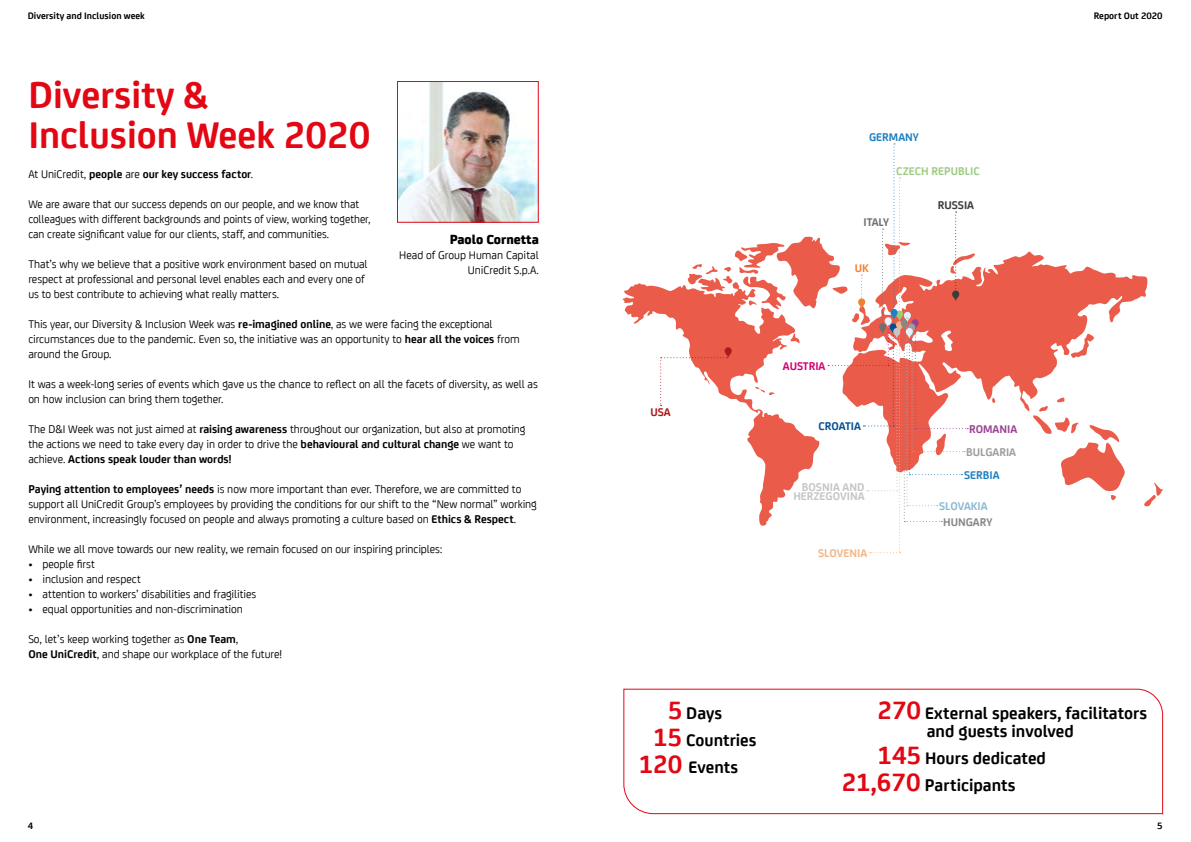
<style>
.page{position:relative;width:1191px;height:842px;background:#fff}
.page>*{position:absolute;margin:0;border:0;box-sizing:border-box;transform-origin:0 0}
.t1{font:700 40px/40px "Uni Credit";color:#e30613}
.t2{font:700 18px/18px "Uni Credit";color:#000}
.t3{font:800 14px "Uni Credit";color:#000}
.t4{font:12px/15px "Uni Credit";letter-spacing:-.005em;color:#000}
.t5{font:700 12px "Uni Credit";color:#000}
.t6{font:700 12px/9px "Uni Credit";color:#c5c5c5;text-align:right}
.t7{font:700 12px "Uni Credit";color:#1f81c2}
.t8{font:700 12px "Uni Credit";color:#9ecb84}
.t9{font:700 12px "Uni Credit";color:#8bbad3}
.t10{font:700 12px "Uni Credit";color:#9f9c9d}
.t11{font:700 12px "Uni Credit";color:#f1b687}
.t12{font:700 12px "Uni Credit";color:#005095}
.t13{font:700 12px "Uni Credit";color:#878787}
.t14{font:700 12px "Uni Credit";color:#994390}
.t15{font:700 12px "Uni Credit";color:#d40075}
.t16{font:700 12px "Uni Credit";color:#3c3c3a}
.t17{font:700 12px "Uni Credit";letter-spacing:-.03em;color:#71706f}
.t18{font:700 12px "Uni Credit";color:#ae191a}
.t19{font:700 12px "Uni Credit";color:#f08134}
.t20{font:700 10px "Uni Credit";color:#000}
.s1{font-weight:400}
.s2{font-weight:700}
.s3{font-size:27px;color:#e30613}
</style>
<div class="page">
<svg style="left:623px;top:688px;width:540px;height:127px"></svg>
<img style="left:399px;top:83px;width:138px;height:138px">
<div style="left:397px;top:81px;width:142px;height:142px;border:1px solid #e30613"></div>
<svg style="left:622px;top:283px;width:38px;height:41px;fill:#ea5b4a"></svg>
<svg style="left:1144px;top:483px;width:18px;height:23px"></svg>
<svg style="left:975px;top:251px;width:172px;height:221px"></svg>
<svg style="left:1070px;top:334px;width:24px;height:25px"></svg>
<svg style="left:1029px;top:398px;width:95px;height:102px"></svg>
<svg style="left:992px;top:398px;width:3px;height:5px"></svg>
<svg style="left:660px;top:143px;width:315px;height:410px"></svg>
<p class="t20" style="left:28px;top:8px;width:118px">Diversity and Inclusion week</p>
<p class="t20" style="left:1093px;top:8px;width:70px">Report Out 2020</p>
<h1 class="t1" style="left:28px;top:72px;width:343px">Diversity &amp;<br>Inclusion Week 2020</h1>
<p class="t5" style="left:28px;top:165px;width:226px"><span class="s1">At UniCredit,</span> people <span class="s1">are</span> our key success factor<span class="s1">.</span></p>
<p class="t4" style="left:28px;top:196px;width:344px">We are aware that our success depends on our people, and we know that colleagues with different backgrounds and points of view, working together, can create significant value for our clients, staff, and communities.</p>
<p class="t4" style="left:28px;top:256px;width:341px">That’s why we believe that a positive work environment based on mutual respect at professional and personal level enables each and every one of us to best contribute to achieving what really matters.</p>
<p class="t4" style="left:28px;top:316px;width:493px">This year, our Diversity &amp; Inclusion Week was <span class="s2">re-imagined online</span>, as we were facing the exceptional circumstances due to the pandemic. Even so, the initiative was an opportunity to <span class="s2">hear all the voices</span> from around the Group.</p>
<p class="t4" style="left:28px;top:376px;width:511px">It was a week-long series of events which gave us the chance to reflect on all the facets of diversity, as well as on how inclusion can bring them together.</p>
<p class="t4" style="left:28px;top:421px;width:499px">The D&amp;I Week was not just aimed at <span class="s2">raising awareness</span> throughout our organization, but also at promoting the actions we need to take every day in order to drive the <span class="s2">behavioural and cultural change</span> we want to achieve. <span class="s2">Actions speak louder than words!</span></p>
<p class="t4" style="left:28px;top:481px;width:510px"><span class="s2">Paying attention to employees’ needs</span> is now more important than ever. Therefore, we are committed to support all UniCredit Group’s employees by providing the conditions for our shift to the “New normal” working environment, increasingly focused on people and always promoting a culture based on <span class="s2">Ethics &amp; Respect</span>.</p>
<p class="t4" style="left:28px;top:541px;width:416px">While we all move towards our new reality, we remain focused on our inspiring principles:</p>
<p class="t4" style="left:28px;top:556px;width:68px">• people first</p>
<p class="t4" style="left:28px;top:571px;width:114px">• inclusion and respect</p>
<p class="t4" style="left:28px;top:586px;width:229px">• attention to workers’ disabilities and fragilities</p>
<p class="t4" style="left:28px;top:601px;width:216px">• equal opportunities and non-discrimination</p>
<p class="t4" style="left:28px;top:631px;width:255px">So, let’s keep working together as <span class="s2">One Team</span>,<br><span class="s2">One UniCredit</span>, and shape our workplace of the future!</p>
<p class="t3" style="left:450px;top:229px;width:90px">Paolo Cornetta</p>
<p class="t4" style="left:399px;top:247px;width:141px;text-align:right">Head of Group Human Capital<br>UniCredit S.p.A.</p>
<p class="t18" style="left:650px;top:403px;width:22px">USA</p>
<p class="t7" style="left:869px;top:128px;width:51px">GERMANY</p>
<p class="t8" style="left:896px;top:162px;width:85px">CZECH REPUBLIC</p>
<p class="t17" style="left:863px;top:213px;width:27px">ITALY</p>
<p class="t19" style="left:854px;top:259px;width:16px">UK</p>
<p class="t15" style="left:783px;top:357px;width:44px">AUSTRIA</p>
<p class="t12" style="left:818px;top:417px;width:44px">CROATIA</p>
<p class="t6" style="left:793px;top:481px;width:73px">BOSNIA AND<br>HERZEGOVINA</p>
<p class="t11" style="left:818px;top:544px;width:51px">SLOVENIA</p>
<p class="t16" style="left:937px;top:196px;width:38px">RUSSIA</p>
<p class="t14" style="left:969px;top:420px;width:50px">ROMANIA</p>
<p class="t10" style="left:966px;top:443px;width:51px">BULGARIA</p>
<p class="t7" style="left:964px;top:466px;width:37px">SERBIA</p>
<p class="t9" style="left:939px;top:497px;width:50px">SLOVAKIA</p>
<p class="t13" style="left:943px;top:513px;width:51px">HUNGARY</p>
<h2 class="t2" style="left:667px;top:703px;width:56px"><span class="s3">5</span> Days</h2>
<h2 class="t2" style="left:653px;top:730px;width:105px"><span class="s3">15</span> Countries</h2>
<h2 class="t2" style="left:639px;top:757px;width:101px"><span class="s3">120</span> Events</h2>
<h2 class="t2" style="left:926px;top:703px;width:222px;text-indent:-49px"><span class="s3">270</span> External speakers, facilitators and guests involved</h2>
<h2 class="t2" style="left:841px;top:744px;width:206px;line-height:27px;text-indent:36px"><span class="s3">145</span> Hours dedicated<br><span class="s3">21,670</span> Participants</h2>
<p class="t20" style="left:28px;top:818px;width:7px">4</p>
<p class="t20" style="left:1157px;top:818px;width:7px">5</p>
</div>
